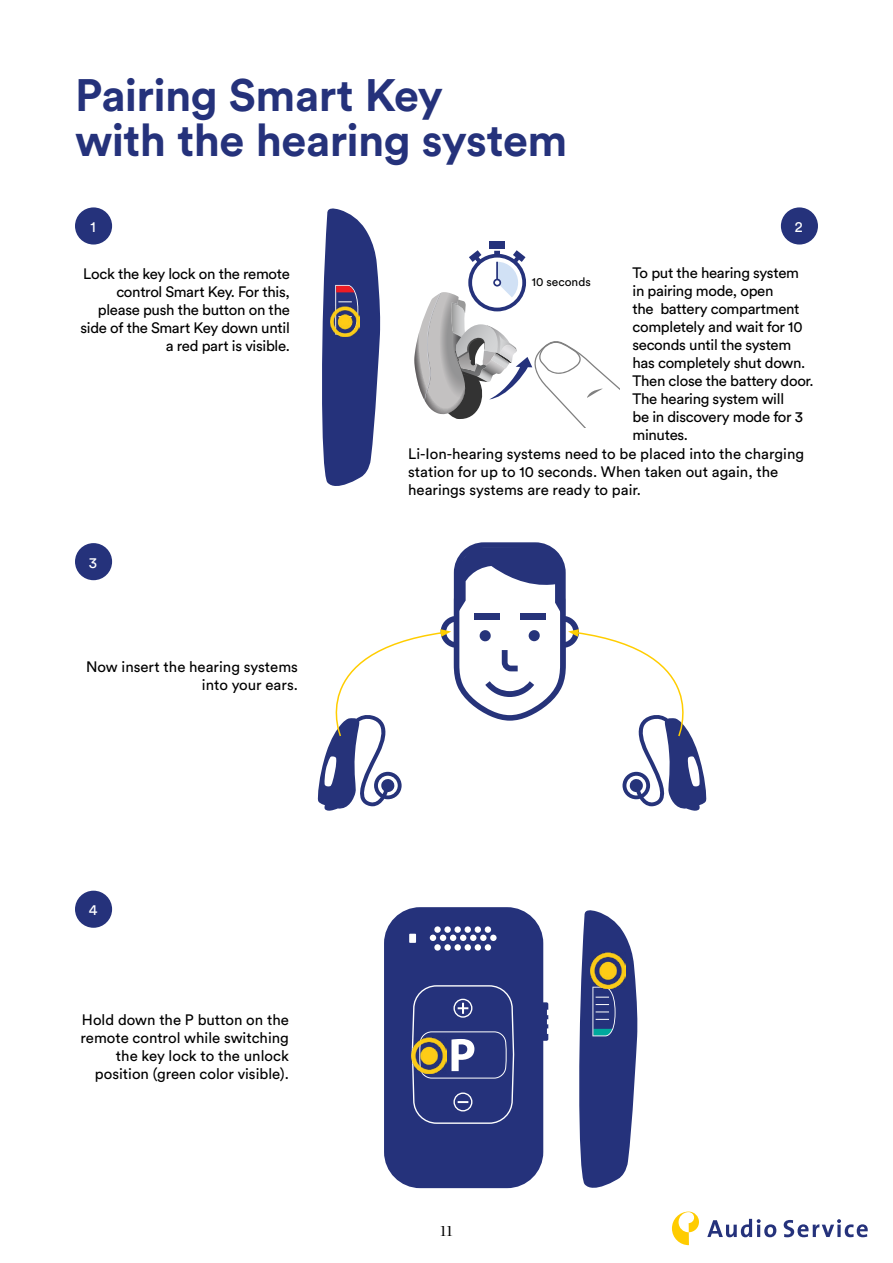
<style>
.page{position:relative;width:893px;height:1263px;background:#fff}
.page>*{position:absolute;margin:0;border:0;box-sizing:border-box;transform-origin:0 0}
.t1{font:700 45px/45px "Circular Pro";letter-spacing:-.015em;color:#25327b}
.t2{font:15px/18px "Circular Pro";letter-spacing:-.02em;color:#000;text-align:right}
.t3{font:15px/18px "Circular Pro";color:#000;text-align:right}
.t4{font:15px "Circular Pro";color:#fff}
.t5{font:15px "Chronicle Display";color:#000}
.t6{font:12.6px "Circular Pro";color:#000}
.t7{font:12px "Circular Pro";color:#000}
</style>
<div class="page">
<svg style="left:672px;top:1211px;width:27px;height:34px"></svg>
<svg style="left:707px;top:1219px;width:69px;height:18px"></svg>
<svg style="left:784px;top:1219px;width:84px;height:18px"></svg>
<div style="left:75px;top:207px;width:37px;height:38px;background:#25327b;border-radius:50%"></div>
<div style="left:75px;top:543px;width:37px;height:37px;background:#25327b;border-radius:50%"></div>
<div style="left:75px;top:891px;width:37px;height:37px;background:#25327b;border-radius:50%"></div>
<div style="left:781px;top:207px;width:37px;height:38px;background:#25327b;border-radius:50%"></div>
<svg style="left:322px;top:208px;width:58px;height:278px;background:#48528f"></svg>
<svg style="left:579px;top:910px;width:59px;height:278px"></svg>
<div style="left:489px;top:241px;width:16px;height:8px;background:#25327b"></div>
<svg style="left:414px;top:250px;width:205px;height:178px"></svg>
<svg style="left:317px;top:542px;width:390px;height:269px"></svg>
<svg style="left:384px;top:907px;width:164px;height:281px;background:#333f83"></svg>
<svg style="left:434px;top:926px;width:7px;height:7px"></svg>
<div style="left:444px;top:926px;width:7px;height:7px;background:#fff;border-radius:50%"></div>
<div style="left:454px;top:926px;width:7px;height:7px;background:#fff;border-radius:50%"></div>
<div style="left:465px;top:926px;width:6px;height:7px;background:#fff;border-radius:50%"></div>
<div style="left:475px;top:926px;width:6px;height:7px;background:#fff;border-radius:50%"></div>
<div style="left:485px;top:926px;width:6px;height:7px;background:#fff;border-radius:50%"></div>
<svg style="left:434px;top:944px;width:7px;height:7px"></svg>
<div style="left:444px;top:944px;width:7px;height:7px;background:#fff;border-radius:50%"></div>
<div style="left:454px;top:944px;width:7px;height:7px;background:#fff;border-radius:50%"></div>
<div style="left:465px;top:944px;width:6px;height:7px;background:#fff;border-radius:50%"></div>
<div style="left:475px;top:944px;width:6px;height:7px;background:#fff;border-radius:50%"></div>
<div style="left:485px;top:944px;width:6px;height:7px;background:#fff;border-radius:50%"></div>
<svg style="left:430px;top:935px;width:56px;height:6px"></svg>
<div style="left:490px;top:935px;width:7px;height:6px;background:#fff;border-radius:50%"></div>
<div style="left:409px;top:934px;width:7px;height:9px;background:#fff"></div>
<svg style="left:420px;top:1031px;width:86px;height:47px;background:#4f5993"></svg>
<div style="left:413px;top:985px;width:100px;height:139px;border:1px solid #fff;border-radius:23px"></div>
<div style="left:453px;top:999px;width:19px;height:19px;border:1px solid #fff;border-radius:50%"></div>
<svg style="left:458px;top:1003px;width:10px;height:11px"></svg>
<div style="left:453px;top:1092px;width:19px;height:19px;border:1px solid #fff;border-radius:50%"></div>
<svg style="left:458px;top:1101px;width:10px;height:2px"></svg>
<img style="left:330px;top:306px;width:30px;height:30px">
<img style="left:411px;top:1037px;width:35px;height:36px">
<img style="left:590px;top:953px;width:36px;height:35px">
<div style="left:532px;top:274px;width:79px;height:12px;background:#fff"></div>
<h1 class="t1" style="left:75px;top:71px;width:494px">Pairing Smart Key<br>with the hearing system</h1>
<p class="t4" style="left:90px;top:217px;width:7px">1</p>
<p class="t4" style="left:795px;top:217px;width:9px">2</p>
<p class="t2" style="left:80px;top:264px;width:211px">Lock the key lock on the remote control Smart Key. For this, please push the button on the side of the Smart Key down until a red part is visible.</p>
<p class="t2" style="left:632px;top:263px;width:183px;text-align:left">To put the hearing system in pairing mode, open<br>the battery compartment completely and wait for 10 seconds until the system has completely shut down.<br>Then close the battery door.<br>The hearing system will<br>be in discovery mode for 3 minutes.</p>
<p class="t6" style="left:532px;top:272px;width:73px">10 Sekunden</p>
<p class="t7" style="left:532px;top:274px;width:60px">10 seconds</p>
<p class="t4" style="left:89px;top:552px;width:10px">3</p>
<p class="t3" style="left:86px;top:657px;width:213px">Now insert the hearing systems into your ears.</p>
<p class="t4" style="left:89px;top:900px;width:10px">4</p>
<p class="t3" style="left:81px;top:1010px;width:210px">Hold down the P button on the remote control while switching the key lock to the unlock position (green color visible).</p>
<p class="t3" style="left:408px;top:444px;width:397px;text-align:left">Li-Ion-hearing systems need to be placed into the charging station for up to 10 seconds. When taken out again, the hearings systems are ready to pair.</p>
<p class="t5" style="left:440px;top:1219px;width:14px">11</p>
</div>
